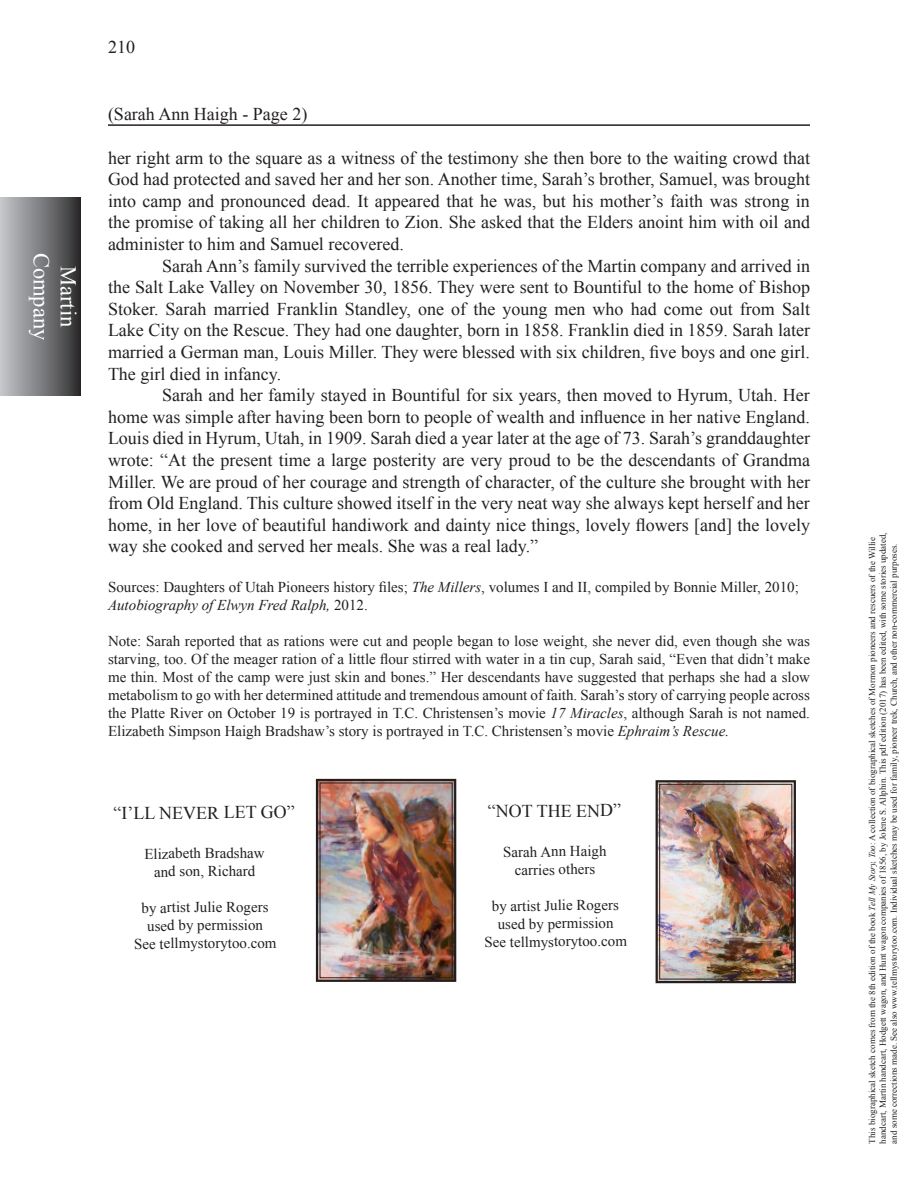
<style>
.page{position:relative;width:918px;height:1188px;background:#fff}
.page>*{position:absolute;margin:0;border:0;box-sizing:border-box;transform-origin:0 0}
.t1{font:22.5px/27px "Times New Roman";color:#fff;text-align:center}
.t2{font:18px/21.6px "Times New Roman";color:#231f20;text-align:justify}
.t3{font:15px/18px "Times New Roman";color:#231f20}
.t4{font:9px/10.8px "Times New Roman";color:#231f20}
.s1{font-style:italic}
</style>
<div class="page">
<div style="left:0;top:198px;width:81px;height:197px;background:linear-gradient(to right,#c8cace,#2f2f30)"></div>
<hr style="left:108px;top:124px;width:702px;height:2px;background:#231f20">
<img style="left:655px;top:780px;width:141px;height:204px">
<div style="left:659px;top:784px;width:133px;height:195px;border:1px solid #231f20"></div>
<img style="left:315px;top:778px;width:142px;height:204px">
<div style="left:320px;top:783px;width:133px;height:195px;border:1px solid #231f20"></div>
<p class="t1" style="left:82px;top:253px;width:89px;rotate:90deg">Martin<br>Company</p>
<p class="t2" style="left:108px;top:36px;width:28px">210</p>
<p class="t2" style="left:108px;top:103px;width:201px">(Sarah Ann Haigh - Page 2)</p>
<p class="t2" style="left:108px;top:147px;width:704px">her right arm to the square as a witness of the testimony she then bore to the waiting crowd that God had protected and saved her and her son. Another time, Sarah’s brother, Samuel, was brought into camp and pronounced dead. It appeared that he was, but his mother’s faith was strong in the promise of taking all her children to Zion. She asked that the Elders anoint him with oil and administer to him and Samuel recovered.</p>
<p class="t2" style="left:108px;top:255px;width:704px;text-indent:54px">Sarah Ann’s family survived the terrible experiences of the Martin company and arrived in the Salt Lake Valley on November 30, 1856. They were sent to Bountiful to the home of Bishop Stoker. Sarah married Franklin Standley, one of the young men who had come out from Salt Lake City on the Rescue. They had one daughter, born in 1858. Franklin died in 1859. Sarah later married a German man, Louis Miller. They were blessed with six children, five boys and one girl.<br>The girl died in infancy.</p>
<p class="t2" style="left:108px;top:384px;width:704px;text-indent:54px">Sarah and her family stayed in Bountiful for six years, then moved to Hyrum, Utah. Her home was simple after having been born to people of wealth and influence in her native England.<br>Louis died in Hyrum, Utah, in 1909. Sarah died a year later at the age of 73. Sarah’s granddaughter wrote: “At the present time a large posterity are very proud to be the descendants of Grandma Miller. We are proud of her courage and strength of character, of the culture she brought with her from Old England. This culture showed itself in the very neat way she always kept herself and her home, in her love of beautiful handiwork and dainty nice things, lovely flowers [and] the lovely way she cooked and served her meals. She was a real lady.”</p>
<p class="t3" style="left:108px;top:578px;width:692px">Sources: Daughters of Utah Pioneers history files; <span class="s1">The Millers</span>, volumes I and II, compiled by Bonnie Miller, 2010;<br><span class="s1">Autobiography of Elwyn Fred Ralph,</span> 2012.</p>
<p class="t3" style="left:108px;top:632px;width:704px;text-align:justify">Note: Sarah reported that as rations were cut and people began to lose weight, she never did, even though she was starving, too. Of the meager ration of a little flour stirred with water in a tin cup, Sarah said, “Even that didn’t make me thin. Most of the camp were just skin and bones.” Her descendants have suggested that perhaps she had a slow metabolism to go with her determined attitude and tremendous amount of faith. Sarah’s story of carrying people across the Platte River on October 19 is portrayed in T.C. Christensen’s movie <span class="s1">17 Miracles</span>, although Sarah is not named.<br>Elizabeth Simpson Haigh Bradshaw’s story is portrayed in T.C. Christensen’s movie <span class="s1">Ephraim’s Rescue.</span></p>
<p class="t2" style="left:114px;top:802px;width:183px">“I’LL NEVER LET GO”</p>
<p class="t3" style="left:144px;top:845px;width:122px;rotate:-1deg">Elizabeth Bradshaw</p>
<p class="t3" style="left:154px;top:863px;width:103px;rotate:-1deg">and son, Richard</p>
<p class="t3" style="left:141px;top:899px;width:129px;rotate:-1deg">by artist Julie Rogers</p>
<p class="t3" style="left:147px;top:917px;width:117px;rotate:-1deg">used by permission</p>
<p class="t3" style="left:134px;top:935px;width:144px;rotate:-1deg">See tellmystorytoo.com</p>
<p class="t2" style="left:488px;top:800px;width:135px">“NOT THE END”</p>
<p class="t3" style="left:503px;top:843px;width:105px;rotate:-1deg">Sarah Ann Haigh</p>
<p class="t3" style="left:515px;top:861px;width:82px;rotate:-1deg">carries others</p>
<p class="t3" style="left:492px;top:897px;width:129px;rotate:-1deg">by artist Julie Rogers</p>
<p class="t3" style="left:497px;top:915px;width:117px;rotate:-1deg">used by permission</p>
<p class="t3" style="left:484px;top:933px;width:144px;rotate:-1deg">See tellmystorytoo.com</p>
<p class="t4" style="left:867px;top:1144px;width:613px;rotate:-90deg">This biographical sketch comes from the 8th edition of the book <span class="s1">Tell My Story, Too</span>: A collection of biographical sketches of Mormon pioneers and rescuers of the Willie handcart, Martin handcart, Hodgett wagon, and Hunt wagon companies of 1856, by Jolene S. Allphin. This pdf edition (2017) has been edited, with some stories updated, and some corrections made. See also www.tellmystorytoo.com. Individual sketches may be used for family, pioneer trek, Church, and other non-commercial purposes.</p>
</div>
